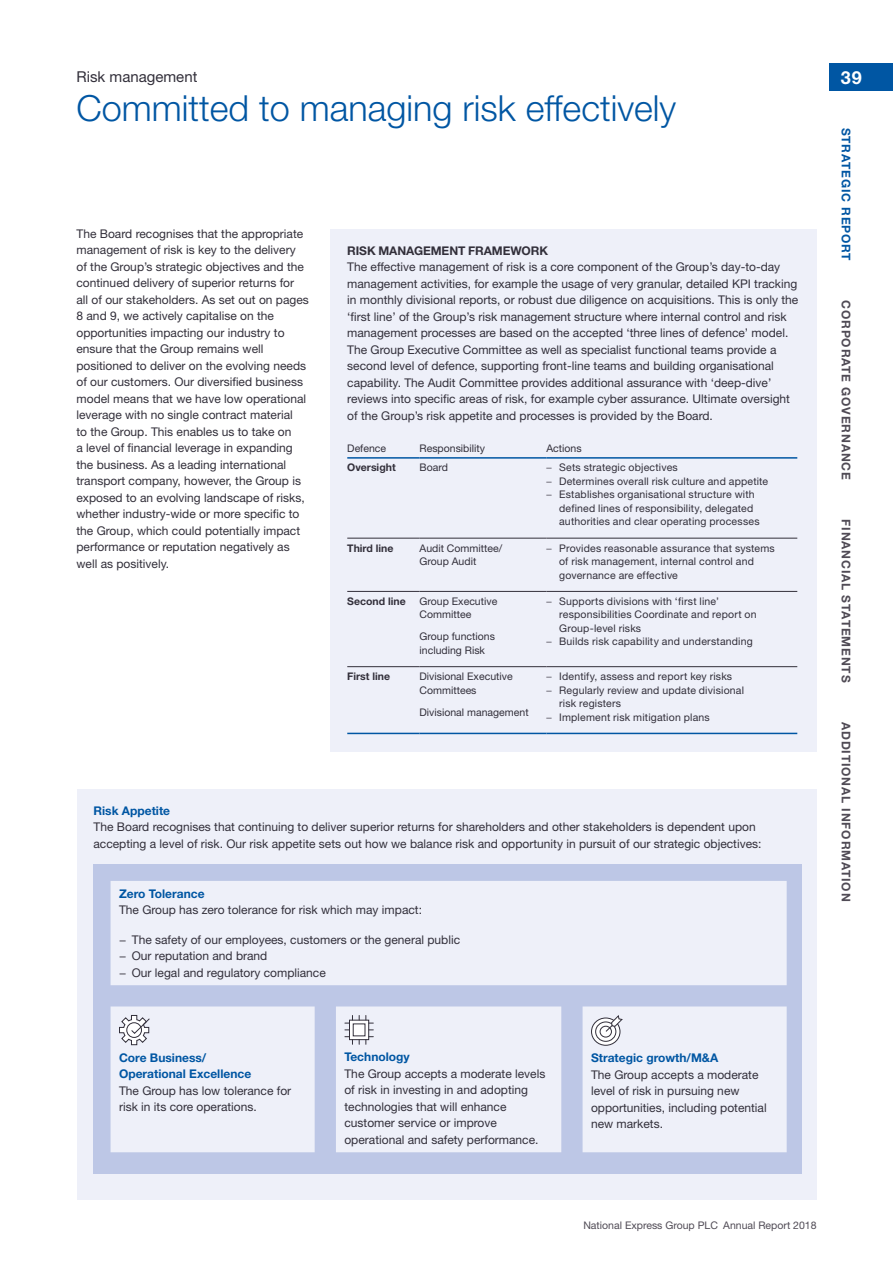
<style>
.page{position:relative;width:893px;height:1263px;background:#fff}
.page>*{position:absolute;margin:0;border:0;box-sizing:border-box;transform-origin:0 0}
.t1{font:300 36px "Helvetica Neue LT Std";color:#0056a3}
.t2{font:700 18px "Helvetica Neue LT Std";color:#fff}
.t3{font:15px "Helvetica Neue LT Std";color:#322f3a}
.t4{font:12px/16.5px "Helvetica Neue LT Std";color:#322f3a}
.t5{font:700 12px/16.5px "Helvetica Neue LT Std";color:#0056a3}
.t6{font:700 12px "Helvetica Neue LT Std";letter-spacing:.07em;color:#504b55}
.t7{font:700 12px "Helvetica Neue LT Std";letter-spacing:-.005em;color:#322f3a}
.t8{font:700 12px "Helvetica Neue LT Std";letter-spacing:.07em;color:#0056a3}
.t9{font:10.5px/13.5px "Helvetica Neue LT Std";letter-spacing:.015em;color:#322f3a}
.t10{font:10.5px "Helvetica Neue LT Std";color:#504b55}
.t11{font:700 10.5px "Helvetica Neue LT Std";color:#322f3a}
.s1{font-weight:300}
</style>
<div class="page">
<div style="left:330px;top:229px;width:486px;height:522px;background:#eef0f9"></div>
<hr style="left:347px;top:538px;width:73px;height:1px;background:#322f3a">
<hr style="left:420px;top:538px;width:126px;height:1px;background:#322f3a">
<hr style="left:546px;top:538px;width:251px;height:1px;background:#322f3a">
<hr style="left:347px;top:591px;width:73px;height:1px;background:#322f3a">
<hr style="left:420px;top:591px;width:126px;height:1px;background:#322f3a">
<hr style="left:546px;top:591px;width:251px;height:1px;background:#322f3a">
<hr style="left:347px;top:666px;width:73px;height:1px;background:#322f3a">
<hr style="left:420px;top:666px;width:126px;height:1px;background:#322f3a">
<hr style="left:546px;top:666px;width:251px;height:1px;background:#322f3a">
<hr style="left:347px;top:457px;width:73px;height:2px;background:#0056a3">
<hr style="left:420px;top:457px;width:126px;height:2px;background:#0056a3">
<hr style="left:546px;top:457px;width:251px;height:2px;background:#0056a3">
<hr style="left:347px;top:733px;width:73px;height:1px;background:#0056a3">
<hr style="left:420px;top:733px;width:126px;height:1px;background:#0056a3">
<hr style="left:546px;top:733px;width:251px;height:1px;background:#0056a3">
<div style="left:77px;top:789px;width:739px;height:410px;background:#eef0f9"></div>
<div style="left:94px;top:864px;width:707px;height:309px;background:#bdc7e6"></div>
<svg style="left:111px;top:881px;width:676px;height:271px;fill:#eef0f9"></svg>
<svg style="left:119px;top:1014px;width:32px;height:31px"></svg>
<svg style="left:349px;top:1020px;width:20px;height:20px"></svg>
<div style="left:353px;top:1024px;width:12px;height:12px;border:1px solid #322f3a"></div>
<svg style="left:359px;top:1015px;width:14px;height:15px"></svg>
<svg style="left:359px;top:1036px;width:14px;height:8px"></svg>
<svg style="left:345px;top:1015px;width:8px;height:15px"></svg>
<svg style="left:345px;top:1036px;width:8px;height:8px"></svg>
<svg style="left:591px;top:1018px;width:29px;height:27px"></svg>
<div style="left:591px;top:1017px;width:29px;height:29px;border:1px solid #322f3a;border-radius:50%"></div>
<div style="left:595px;top:1022px;width:21px;height:19px;border:1px solid #322f3a;border-radius:50%"></div>
<div style="left:600px;top:1026px;width:11px;height:11px;background:#fff;border-radius:50%"></div>
<div style="left:600px;top:1026px;width:12px;height:11px;border:1px solid #322f3a;border-radius:50%"></div>
<svg style="left:605px;top:1015px;width:19px;height:18px"></svg>
<div style="left:829px;top:64px;width:64px;height:27px;background:#0056a3"></div>
<p class="t3" style="left:77px;top:67px;width:122px">Risk management</p>
<h2 class="t2" style="left:841px;top:66px;width:22px">39</h2>
<h1 class="t1" style="left:77px;top:86px;width:601px">Committed to managing risk effectively</h1>
<p class="t8" style="left:854px;top:128px;width:135px;rotate:90deg">STRATEGIC REPORT</p>
<p class="t6" style="left:854px;top:300px;width:181px;rotate:90deg">CORPORATE GOVERNANCE</p>
<p class="t4" style="left:77px;top:225px;width:234px">The Board recognises that the appropriate management of risk is key to the delivery of the Group’s strategic objectives and the continued delivery of superior returns for all of our stakeholders. As set out on pages 8 and 9, we actively capitalise on the opportunities impacting our industry to ensure that the Group remains well positioned to deliver on the evolving needs of our customers. Our diversified business model means that we have low operational leverage with no single contract material<br>to the Group. This enables us to take on<br>a level of financial leverage in expanding the business. As a leading international transport company, however, the Group is exposed to an evolving landscape of risks, whether industry-wide or more specific to the Group, which could potentially impact performance or reputation negatively as well as positively.</p>
<p class="t7" style="left:347px;top:243px;width:202px">RISK MANAGEMENT FRAMEWORK</p>
<p class="t4" style="left:347px;top:258px;width:452px">The effective management of risk is a core component of the Group’s day-to-day management activities, for example the usage of very granular, detailed KPI tracking in monthly divisional reports, or robust due diligence on acquisitions. This is only the ‘first line’ of the Group’s risk management structure where internal control and risk management processes are based on the accepted ‘three lines of defence’ model.<br>The Group Executive Committee as well as specialist functional teams provide a second level of defence, supporting front-line teams and building organisational capability. The Audit Committee provides additional assurance with ‘deep-dive’ reviews into specific areas of risk, for example cyber assurance. Ultimate oversight of the Group’s risk appetite and processes is provided by the Board.</p>
<p class="t9" style="left:347px;top:441px;width:40px">Defence</p>
<p class="t9" style="left:420px;top:441px;width:67px">Responsibility</p>
<p class="t9" style="left:546px;top:441px;width:37px">Actions</p>
<p class="t11" style="left:347px;top:461px;width:50px">Oversight</p>
<p class="t9" style="left:420px;top:461px;width:30px">Board</p>
<p class="t9" style="left:546px;top:461px;width:133px"><span class="s1">–</span> Sets strategic objectives</p>
<p class="t9" style="left:546px;top:474px;width:223px"><span class="s1">–</span> Determines overall risk culture and appetite</p>
<p class="t9" style="left:559px;top:488px;width:202px;text-indent:-13px"><span class="s1">–</span> Establishes organisational structure with defined lines of responsibility, delegated authorities and clear operating processes</p>
<p class="t11" style="left:347px;top:541px;width:48px">Third line</p>
<p class="t9" style="left:420px;top:541px;width:84px">Audit Committee/<br>Group Audit</p>
<p class="t9" style="left:559px;top:541px;width:217px;text-indent:-13px"><span class="s1">–</span> Provides reasonable assurance that systems of risk management, internal control and governance are effective</p>
<p class="t11" style="left:347px;top:595px;width:60px">Second line</p>
<p class="t9" style="left:420px;top:594px;width:79px">Group Executive<br>Committee</p>
<p class="t9" style="left:420px;top:630px;width:77px">Group functions including Risk</p>
<p class="t6" style="left:854px;top:519px;width:165px;rotate:90deg">FINANCIAL STATEMENTS</p>
<p class="t6" style="left:854px;top:722px;width:181px;rotate:90deg">ADDITIONAL INFORMATION</p>
<p class="t9" style="left:559px;top:594px;width:199px;text-indent:-13px"><span class="s1">–</span> Supports divisions with ‘first line’ responsibilities Coordinate and report on<br>Group-level risks</p>
<p class="t9" style="left:546px;top:635px;width:208px"><span class="s1">–</span> Builds risk capability and understanding</p>
<p class="t9" style="left:546px;top:670px;width:187px"><span class="s1">–</span> Identify, assess and report key risks</p>
<p class="t9" style="left:559px;top:683px;width:186px;text-indent:-13px"><span class="s1">–</span> Regularly review and update divisional risk registers</p>
<p class="t9" style="left:546px;top:710px;width:165px"><span class="s1">–</span> Implement risk mitigation plans</p>
<p class="t11" style="left:347px;top:670px;width:44px">First line</p>
<p class="t9" style="left:420px;top:669px;width:95px">Divisional Executive<br>Committees</p>
<p class="t9" style="left:420px;top:705px;width:111px">Divisional management</p>
<p class="t5" style="left:94px;top:802px;width:78px">Risk Appetite</p>
<p class="t4" style="left:94px;top:818px;width:669px">The Board recognises that continuing to deliver superior returns for shareholders and other stakeholders is dependent upon accepting a level of risk. Our risk appetite sets out how we balance risk and opportunity in pursuit of our strategic objectives:</p>
<p class="t5" style="left:119px;top:885px;width:87px">Zero Tolerance</p>
<p class="t4" style="left:119px;top:902px;width:304px">The Group has zero tolerance for risk which may impact:</p>
<p class="t4" style="left:119px;top:931px;width:343px">− The safety of our employees, customers or the general public − Our reputation and brand<br>− Our legal and regulatory compliance</p>
<p class="t5" style="left:119px;top:1049px;width:134px">Core Business/<br>Operational Excellence</p>
<p class="t4" style="left:119px;top:1082px;width:174px">The Group has low tolerance for risk in its core operations.</p>
<p class="t5" style="left:344px;top:1048px;width:67px">Technology</p>
<p class="t4" style="left:344px;top:1065px;width:202px">The Group accepts a moderate levels of risk in investing in and adopting technologies that will enhance customer service or improve operational and safety performance.</p>
<p class="t5" style="left:591px;top:1049px;width:129px">Strategic growth/M&amp;A</p>
<p class="t4" style="left:591px;top:1066px;width:177px">The Group accepts a moderate level of risk in pursuing new opportunities, including potential new markets.</p>
<p class="t10" style="left:583px;top:1219px;width:235px">National Express Group PLC Annual Report 2018</p>
</div>
